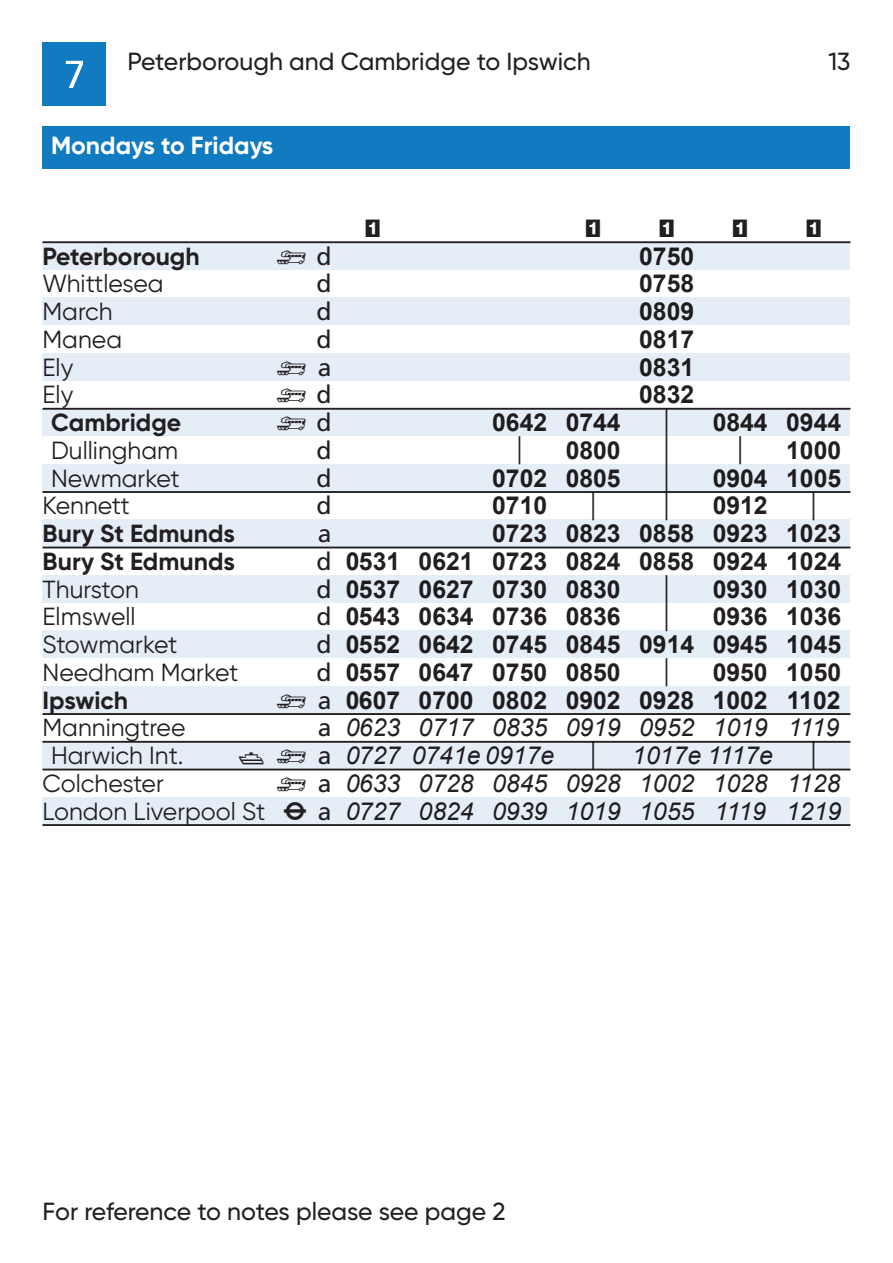
<style>
.page{position:relative;width:893px;height:1263px;background:#fff}
.page>*{position:absolute;margin:0;border:0;box-sizing:border-box;transform-origin:0 0}
.t1{font:34.5px/27.8px "TIME Sfont";color:#231f20;text-align:justify}
.t2{font:700 24.75px/27.8px "Arial";color:#231f20;text-align:justify}
.t3{font:24.75px "Gilroy";color:#231f20}
.t4{font:italic 24.75px/27.8px "Arial";color:#231f20}
.t5{font:500 24.75px "Gilroy";color:#231f20}
.t6{font:700 24.75px "Gilroy";color:#231f20}
.t7{font:700 24.75px "Gilroy";color:#fff}
.t8{font:24.75px "Frutiger LT Std";color:#231f20}
.t9{font:24.75px "TIME Sfont";color:#231f20}
.t10{font:24px "TIME Sfont";color:#231f20}
.s1{font-family:"Frutiger LT Std";font-size:24.75px}
.s2{font-family:"TIME Sfont";font-size:24px}
.s3{font-family:"Frutiger LT Std"}
</style>
<div class="page">
<div style="left:43px;top:126px;width:807px;height:42px;background:#107bc1"></div>
<div style="left:43px;top:242px;width:807px;height:27px;background:#e5edf7"></div>
<div style="left:43px;top:575px;width:807px;height:27px;background:#e5edf7"></div>
<div style="left:43px;top:297px;width:807px;height:28px;background:#e5edf7"></div>
<div style="left:43px;top:630px;width:807px;height:28px;background:#e5edf7"></div>
<div style="left:43px;top:353px;width:807px;height:27px;background:#e5edf7"></div>
<div style="left:43px;top:686px;width:807px;height:27px;background:#e5edf7"></div>
<div style="left:43px;top:408px;width:807px;height:28px;background:#e5edf7"></div>
<div style="left:43px;top:741px;width:807px;height:28px;background:#e5edf7"></div>
<div style="left:43px;top:464px;width:807px;height:27px;background:#e5edf7"></div>
<div style="left:43px;top:797px;width:807px;height:27px;background:#e5edf7"></div>
<div style="left:43px;top:519px;width:807px;height:28px;background:#e5edf7"></div>
<hr style="left:43px;top:241px;width:807px;height:2px;background:#231f20">
<hr style="left:43px;top:408px;width:807px;height:2px;background:#231f20">
<hr style="left:43px;top:491px;width:807px;height:2px;background:#231f20">
<hr style="left:43px;top:547px;width:807px;height:1px;background:#231f20">
<hr style="left:43px;top:713px;width:807px;height:2px;background:#231f20">
<hr style="left:43px;top:741px;width:807px;height:2px;background:#231f20">
<hr style="left:43px;top:769px;width:807px;height:1px;background:#231f20">
<hr style="left:43px;top:824px;width:807px;height:2px;background:#231f20">
<div style="left:43px;top:43px;width:63px;height:63px;background:#107bc1"></div>
<svg style="left:66px;top:61px;width:17px;height:27px"></svg>
<p class="t5" style="left:128px;top:46px;width:465px">Peterborough and Cambridge to Ipswich</p>
<p class="t5" style="left:828px;top:46px;width:24px">13</p>
<p class="t7" style="left:51px;top:129px;width:224px">Mondays to Fridays</p>
<p class="t6" style="left:43px;top:240px;width:159px">Peterborough</p>
<p class="t10" style="left:277px;top:237px;width:56px">) <span class="s1">d</span></p>
<p class="t3" style="left:43px;top:269px;width:123px">Whittlesea</p>
<p class="t8" style="left:317px;top:269px;width:17px">d</p>
<p class="t3" style="left:43px;top:296px;width:72px">March</p>
<p class="t8" style="left:317px;top:297px;width:17px">d</p>
<p class="t3" style="left:43px;top:324px;width:81px">Manea</p>
<p class="t8" style="left:317px;top:325px;width:17px">d</p>
<p class="t3" style="left:43px;top:352px;width:32px">Ely</p>
<p class="t10" style="left:277px;top:348px;width:56px">) <span class="s1">a</span></p>
<p class="t3" style="left:43px;top:380px;width:32px">Ely</p>
<p class="t10" style="left:277px;top:376px;width:56px">) <span class="s1">d</span></p>
<p class="t6" style="left:51px;top:407px;width:132px">Cambridge</p>
<p class="t10" style="left:277px;top:404px;width:56px">) <span class="s1">d</span></p>
<p class="t3" style="left:51px;top:435px;width:129px">Dullingham</p>
<p class="t8" style="left:317px;top:436px;width:17px">d</p>
<p class="t3" style="left:51px;top:463px;width:130px">Newmarket</p>
<p class="t8" style="left:317px;top:463px;width:17px">d</p>
<p class="t3" style="left:43px;top:491px;width:89px">Kennett</p>
<p class="t8" style="left:317px;top:491px;width:17px">d</p>
<p class="t6" style="left:43px;top:518px;width:194px">Bury St Edmunds</p>
<p class="t8" style="left:318px;top:519px;width:15px">a</p>
<p class="t6" style="left:43px;top:546px;width:194px">Bury St Edmunds</p>
<p class="t8" style="left:317px;top:547px;width:17px">d</p>
<p class="t3" style="left:43px;top:574px;width:98px">Thurston</p>
<p class="t8" style="left:317px;top:574px;width:17px">d</p>
<p class="t3" style="left:43px;top:602px;width:95px">Elmswell</p>
<p class="t8" style="left:317px;top:602px;width:17px">d</p>
<p class="t3" style="left:43px;top:629px;width:136px">Stowmarket</p>
<p class="t8" style="left:317px;top:630px;width:17px">d</p>
<p class="t3" style="left:43px;top:657px;width:197px">Needham Market</p>
<p class="t8" style="left:317px;top:658px;width:17px">d</p>
<p class="t6" style="left:43px;top:684px;width:87px">Ipswich</p>
<p class="t10" style="left:277px;top:681px;width:56px">) <span class="s1">a</span></p>
<p class="t3" style="left:43px;top:713px;width:145px">Manningtree</p>
<p class="t8" style="left:318px;top:713px;width:15px">a</p>
<p class="t3" style="left:51px;top:740px;width:134px">Harwich Int.</p>
<p class="t10" style="left:238px;top:737px;width:95px">,)<span class="s1">a</span></p>
<p class="t3" style="left:43px;top:768px;width:123px">Colchester</p>
<p class="t10" style="left:277px;top:765px;width:56px">) <span class="s1">a</span></p>
<p class="t3" style="left:43px;top:796px;width:291px">London Liverpool St <span class="s2">T</span> <span class="s3">a</span></p>
<p class="t9" style="left:366px;top:209px;width:15px">1</p>
<p class="t9" style="left:586px;top:209px;width:15px">1</p>
<p class="t2" style="left:345px;top:548px;width:57px">0531<br>0537<br>0543<br>0552<br>0557<br>0607</p>
<p class="t4" style="left:345px;top:714px;width:57px;text-align:justify">0623<br>0727<br>0633<br>0727</p>
<p class="t2" style="left:492px;top:409px;width:57px">0642</p>
<h1 class="t1" style="left:519px;top:432px;width:4px">C</h1>
<p class="t2" style="left:492px;top:465px;width:57px">0702<br>0710<br>0723<br>0723<br>0730<br>0736<br>0745<br>0750<br>0802</p>
<p class="t4" style="left:492px;top:714px;width:57px">0835</p>
<p class="t4" style="left:492px;top:770px;width:57px">0845<br>0939</p>
<p class="t2" style="left:419px;top:548px;width:57px">0621<br>0627<br>0634<br>0642<br>0647<br>0700</p>
<p class="t4" style="left:412px;top:714px;width:144px">0717<br>0741e 0917e<br>0728<br>0824</p>
<p class="t2" style="left:566px;top:409px;width:57px">0744<br>0800<br>0805</p>
<h1 class="t1" style="left:592px;top:488px;width:4px">C</h1>
<p class="t2" style="left:566px;top:520px;width:57px">0823<br>0824<br>0830<br>0836<br>0845<br>0850<br>0902</p>
<p class="t4" style="left:566px;top:714px;width:57px">0919</p>
<h1 class="t1" style="left:592px;top:737px;width:4px">C</h1>
<p class="t4" style="left:566px;top:770px;width:57px">0928<br>1019</p>
<p class="t9" style="left:660px;top:209px;width:15px">1</p>
<p class="t2" style="left:639px;top:243px;width:57px">0750<br>0758<br>0809<br>0817<br>0831<br>0832</p>
<h1 class="t1" style="left:666px;top:404px;width:4px">C C C C</h1>
<p class="t2" style="left:639px;top:520px;width:57px">0858<br>0858</p>
<h1 class="t1" style="left:666px;top:571px;width:4px">C<br>C</h1>
<p class="t2" style="left:639px;top:631px;width:57px">0914</p>
<h1 class="t1" style="left:666px;top:654px;width:4px">C</h1>
<p class="t2" style="left:639px;top:687px;width:57px">0928</p>
<p class="t4" style="left:632px;top:714px;width:142px">0952<br>1017e 1117e<br>1002<br>1055</p>
<p class="t9" style="left:733px;top:209px;width:15px">1</p>
<p class="t2" style="left:713px;top:409px;width:57px">0844</p>
<h1 class="t1" style="left:739px;top:432px;width:4px">C</h1>
<p class="t2" style="left:713px;top:465px;width:57px">0904<br>0912<br>0923<br>0924<br>0930<br>0936<br>0945<br>0950<br>1002</p>
<p class="t4" style="left:713px;top:714px;width:57px">1019</p>
<p class="t4" style="left:713px;top:770px;width:57px">1028<br>1119</p>
<p class="t9" style="left:807px;top:209px;width:15px">1</p>
<p class="t2" style="left:786px;top:409px;width:57px">0944<br>1000<br>1005</p>
<h1 class="t1" style="left:813px;top:488px;width:4px">C</h1>
<p class="t2" style="left:786px;top:520px;width:57px">1023<br>1024<br>1030<br>1036<br>1045<br>1050<br>1102</p>
<p class="t4" style="left:788px;top:714px;width:53px">1119</p>
<h1 class="t1" style="left:813px;top:737px;width:4px">C</h1>
<p class="t4" style="left:786px;top:770px;width:57px">1128<br>1219</p>
<p class="t5" style="left:43px;top:1196px;width:464px">For reference to notes please see page 2</p>
</div>
